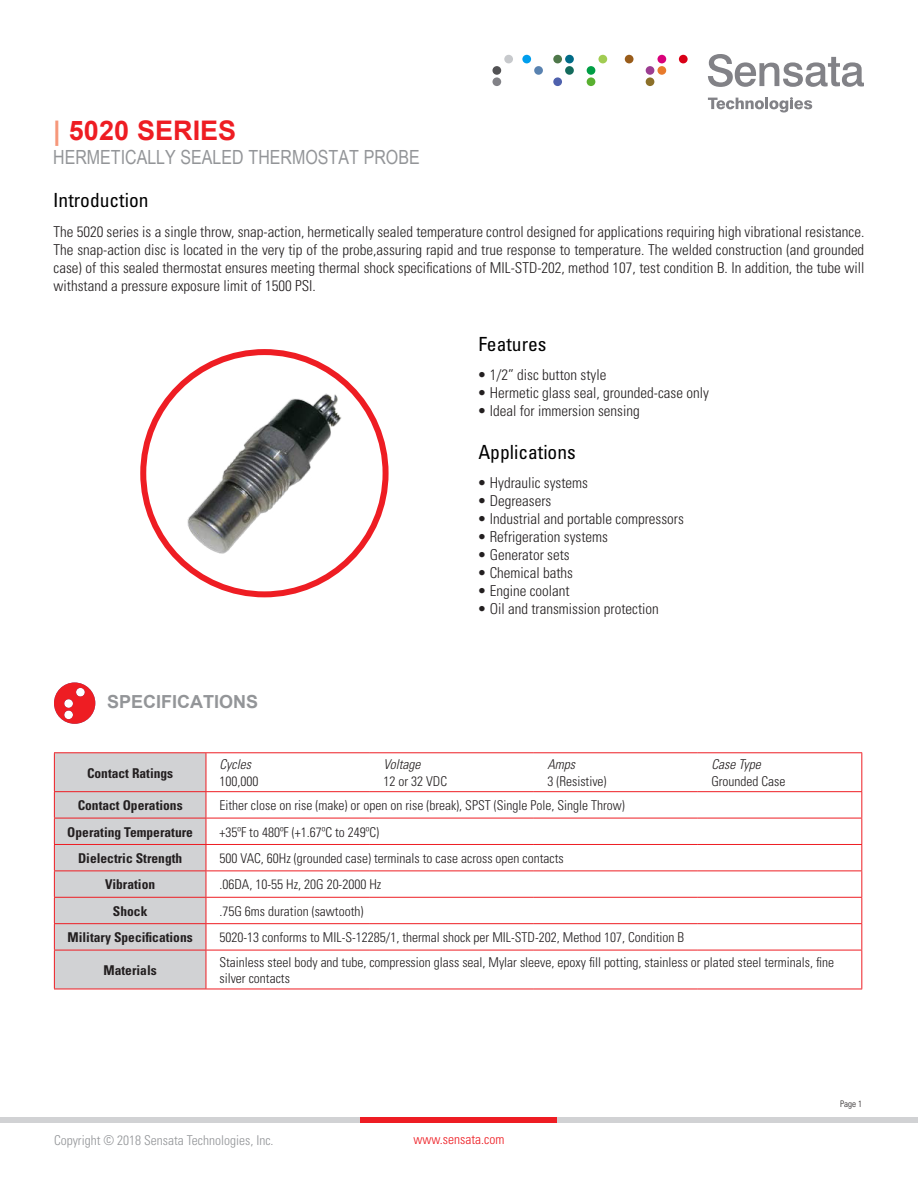
<style>
.page{position:relative;width:918px;height:1188px;background:#fff}
.page>*{position:absolute;margin:0;border:0;box-sizing:border-box;transform-origin:0 0}
.t1{font:700 27px "Arial";color:#ee1d23}
.t2{font:19.5px "Arial Narrow";color:#939598}
.t3{font:condensed 19.5px "Univers";color:#000}
.t4{font:700 18px "Arial";color:#939598}
.t5{font:300 condensed 15px/18px "Univers";color:#231f20;text-align:justify}
.t6{font:300 condensed 13.5px/16.2px "Univers";color:#231f20}
.t7{font:700 condensed 13.5px "Univers";color:#231f20}
.t8{font:300 condensed 13.5px "Univers";color:#939598}
.t9{font:italic 300 condensed 13.5px "Univers";color:#231f20}
.t10{font:300 condensed 13.5px "Univers";color:#ee1d23}
.t11{font:300 condensed 9px "Univers";color:#231f20}
.s1{color:#f6977a}
</style>
<div class="page">
<svg style="left:708px;top:54px;width:156px;height:33px"></svg>
<svg style="left:708px;top:97px;width:104px;height:15px"></svg>
<div style="left:492px;top:77px;width:9px;height:9px;background:#828287;border-radius:50%"></div>
<div style="left:522px;top:55px;width:9px;height:8px;background:#009eed;border-radius:50%"></div>
<div style="left:534px;top:66px;width:9px;height:9px;background:#5982b0;border-radius:50%"></div>
<div style="left:553px;top:55px;width:9px;height:8px;background:#4f784a;border-radius:50%"></div>
<div style="left:565px;top:55px;width:9px;height:8px;background:#006b87;border-radius:50%"></div>
<div style="left:565px;top:66px;width:9px;height:9px;background:#146b5c;border-radius:50%"></div>
<div style="left:553px;top:77px;width:9px;height:9px;background:#4f61ad;border-radius:50%"></div>
<div style="left:598px;top:55px;width:9px;height:8px;background:#a1cc52;border-radius:50%"></div>
<div style="left:587px;top:66px;width:8px;height:9px;background:#009e45;border-radius:50%"></div>
<div style="left:587px;top:77px;width:8px;height:9px;background:#59b030;border-radius:50%"></div>
<div style="left:657px;top:55px;width:9px;height:8px;background:#d9007a;border-radius:50%"></div>
<div style="left:646px;top:66px;width:8px;height:9px;background:#9c3d91;border-radius:50%"></div>
<div style="left:657px;top:66px;width:9px;height:9px;background:#e87a2b;border-radius:50%"></div>
<div style="left:646px;top:77px;width:8px;height:9px;background:#8c7029;border-radius:50%"></div>
<div style="left:679px;top:55px;width:9px;height:8px;background:#d90017;border-radius:50%"></div>
<div style="left:504px;top:55px;width:9px;height:8px;background:#c7c9cc;border-radius:50%"></div>
<div style="left:492px;top:66px;width:9px;height:9px;background:#525254;border-radius:50%"></div>
<div style="left:625px;top:55px;width:9px;height:8px;background:#995c1a;border-radius:50%"></div>
<div style="left:0;top:1117px;width:918px;height:6px;background:#d1d2d4"></div>
<div style="left:361px;top:1117px;width:196px;height:6px;background:#ee1d23"></div>
<img style="left:176px;top:384px;width:177px;height:178px">
<div style="left:140px;top:349px;width:249px;height:248px;border:6px solid #ee1d23;border-radius:50%"></div>
<svg style="left:54px;top:682px;width:41px;height:42px"></svg>
<hr style="left:54px;top:752px;width:152px;height:1px;background:#ee1d23">
<hr style="left:206px;top:752px;width:164px;height:1px;background:#ee1d23">
<hr style="left:370px;top:752px;width:164px;height:1px;background:#ee1d23">
<hr style="left:534px;top:752px;width:164px;height:1px;background:#ee1d23">
<hr style="left:698px;top:752px;width:164px;height:1px;background:#ee1d23">
<hr style="left:861px;top:753px;width:1px;height:38px;background:#ee1d23">
<hr style="left:206px;top:791px;width:164px;height:1px;background:#ee1d23">
<hr style="left:370px;top:791px;width:164px;height:1px;background:#ee1d23">
<hr style="left:534px;top:791px;width:164px;height:1px;background:#ee1d23">
<hr style="left:698px;top:791px;width:164px;height:1px;background:#ee1d23">
<hr style="left:206px;top:818px;width:164px;height:1px;background:#ee1d23">
<hr style="left:370px;top:818px;width:164px;height:1px;background:#ee1d23">
<hr style="left:534px;top:818px;width:164px;height:1px;background:#ee1d23">
<hr style="left:698px;top:818px;width:164px;height:1px;background:#ee1d23">
<hr style="left:206px;top:844px;width:164px;height:1px;background:#ee1d23">
<hr style="left:370px;top:844px;width:164px;height:1px;background:#ee1d23">
<hr style="left:534px;top:844px;width:164px;height:1px;background:#ee1d23">
<hr style="left:698px;top:844px;width:164px;height:1px;background:#ee1d23">
<hr style="left:206px;top:871px;width:164px;height:1px;background:#ee1d23">
<hr style="left:370px;top:871px;width:164px;height:1px;background:#ee1d23">
<hr style="left:534px;top:871px;width:164px;height:1px;background:#ee1d23">
<hr style="left:698px;top:871px;width:164px;height:1px;background:#ee1d23">
<hr style="left:206px;top:897px;width:164px;height:1px;background:#ee1d23">
<hr style="left:370px;top:897px;width:164px;height:1px;background:#ee1d23">
<hr style="left:534px;top:897px;width:164px;height:1px;background:#ee1d23">
<hr style="left:698px;top:897px;width:164px;height:1px;background:#ee1d23">
<hr style="left:206px;top:923px;width:164px;height:1px;background:#ee1d23">
<svg style="left:54px;top:753px;width:153px;height:236px;background:#d2cacc"></svg>
<hr style="left:370px;top:923px;width:164px;height:1px;background:#ee1d23">
<hr style="left:534px;top:923px;width:164px;height:1px;background:#ee1d23">
<hr style="left:698px;top:923px;width:164px;height:1px;background:#ee1d23">
<svg style="left:861px;top:792px;width:1px;height:158px"></svg>
<hr style="left:54px;top:950px;width:152px;height:1px;background:#ee1d23">
<hr style="left:54px;top:950px;width:1px;height:39px;background:#ee1d23">
<hr style="left:206px;top:950px;width:164px;height:1px;background:#ee1d23">
<hr style="left:206px;top:950px;width:1px;height:39px;background:#ee1d23">
<hr style="left:370px;top:950px;width:164px;height:1px;background:#ee1d23">
<hr style="left:534px;top:950px;width:164px;height:1px;background:#ee1d23">
<hr style="left:698px;top:950px;width:164px;height:1px;background:#ee1d23">
<hr style="left:861px;top:950px;width:1px;height:39px;background:#ee1d23">
<hr style="left:54px;top:989px;width:152px;height:1px;background:#ee1d23">
<hr style="left:206px;top:989px;width:164px;height:1px;background:#ee1d23">
<hr style="left:370px;top:989px;width:164px;height:1px;background:#ee1d23">
<hr style="left:534px;top:989px;width:164px;height:1px;background:#ee1d23">
<hr style="left:698px;top:989px;width:164px;height:1px;background:#ee1d23">
<p class="t1" style="left:53px;top:113px;width:185px"><span class="s1">|</span> 5020 SERIES</p>
<p class="t2" style="left:53px;top:143px;width:368px">HERMETICALLY SEALED THERMOSTAT PROBE</p>
<p class="t3" style="left:53px;top:188px;width:97px">Introduction</p>
<p class="t5" style="left:54px;top:222px;width:812px">The 5020 series is a single throw, snap-action, hermetically sealed temperature control designed for applications requiring high vibrational resistance.<br>The snap-action disc is located in the very tip of the probe,assuring rapid and true response to temperature. The welded construction (and grounded case) of this sealed thermostat ensures meeting thermal shock specifications of MIL-STD-202, method 107, test condition B. In addition, the tube will withstand a pressure exposure limit of 1500 PSI.</p>
<p class="t3" style="left:478px;top:332px;width:70px">Features</p>
<p class="t5" style="left:477px;top:366px;width:131px">• 1/2” disc button style</p>
<p class="t5" style="left:477px;top:384px;width:233px">• Hermetic glass seal, grounded-case only</p>
<p class="t5" style="left:477px;top:402px;width:164px">• Ideal for immersion sensing</p>
<p class="t3" style="left:478px;top:440px;width:99px">Applications</p>
<p class="t4" style="left:107px;top:690px;width:153px">SPECIFICATIONS</p>
<p class="t7" style="left:87px;top:765px;width:88px">Contact Ratings</p>
<p class="t9" style="left:219px;top:757px;width:33px">Cycles</p>
<p class="t6" style="left:219px;top:773px;width:40px">100,000</p>
<p class="t5" style="left:477px;top:474px;width:112px">• Hydraulic systems</p>
<p class="t5" style="left:477px;top:492px;width:76px">• Degreasers</p>
<p class="t5" style="left:477px;top:510px;width:208px">• Industrial and portable compressors</p>
<p class="t5" style="left:477px;top:528px;width:132px">• Refrigeration systems</p>
<p class="t5" style="left:477px;top:546px;width:94px">• Generator sets</p>
<p class="t5" style="left:477px;top:564px;width:97px">• Chemical baths</p>
<p class="t5" style="left:477px;top:582px;width:94px">• Engine coolant</p>
<p class="t5" style="left:477px;top:600px;width:183px">• Oil and transmission protection</p>
<p class="t9" style="left:383px;top:757px;width:38px">Voltage</p>
<p class="t6" style="left:383px;top:773px;width:65px">12 or 32 VDC</p>
<p class="t9" style="left:547px;top:757px;width:29px">Amps</p>
<p class="t6" style="left:547px;top:773px;width:61px">3 (Resistive)</p>
<p class="t9" style="left:711px;top:757px;width:51px">Case Type</p>
<p class="t6" style="left:711px;top:773px;width:76px">Grounded Case</p>
<p class="t7" style="left:78px;top:797px;width:107px">Contact Operations</p>
<p class="t6" style="left:219px;top:797px;width:407px">Either close on rise (make) or open on rise (break), SPST (Single Pole, Single Throw)</p>
<p class="t7" style="left:67px;top:824px;width:127px">Operating Temperature</p>
<p class="t6" style="left:219px;top:824px;width:161px">+35ºF to 480ºF (+1.67ºC to 249ºC)</p>
<p class="t7" style="left:78px;top:850px;width:106px">Dielectric Strength</p>
<p class="t6" style="left:219px;top:850px;width:346px">500 VAC, 60Hz (grounded case) terminals to case across open contacts</p>
<p class="t7" style="left:105px;top:876px;width:52px">Vibration</p>
<p class="t6" style="left:219px;top:877px;width:163px">.06DA, 10-55 Hz, 20G 20-2000 Hz</p>
<p class="t7" style="left:113px;top:903px;width:36px">Shock</p>
<p class="t6" style="left:219px;top:903px;width:145px">.75G 6ms duration (sawtooth)</p>
<p class="t7" style="left:68px;top:929px;width:127px">Military Specifications</p>
<p class="t6" style="left:219px;top:929px;width:466px">5020-13 conforms to MIL-S-12285/1, thermal shock per MIL-STD-202, Method 107, Condition B</p>
<p class="t7" style="left:104px;top:962px;width:55px">Materials</p>
<p class="t6" style="left:219px;top:954px;width:616px">Stainless steel body and tube, compression glass seal, Mylar sleeve, epoxy fill potting, stainless or plated steel terminals, fine silver contacts</p>
<p class="t8" style="left:54px;top:1132px;width:221px">Copyright © 2018 Sensata Technologies, Inc.</p>
<p class="t10" style="left:414px;top:1131px;width:92px">www.sensata.com</p>
<p class="t11" style="left:840px;top:1098px;width:23px">Page 1</p>
</div>
